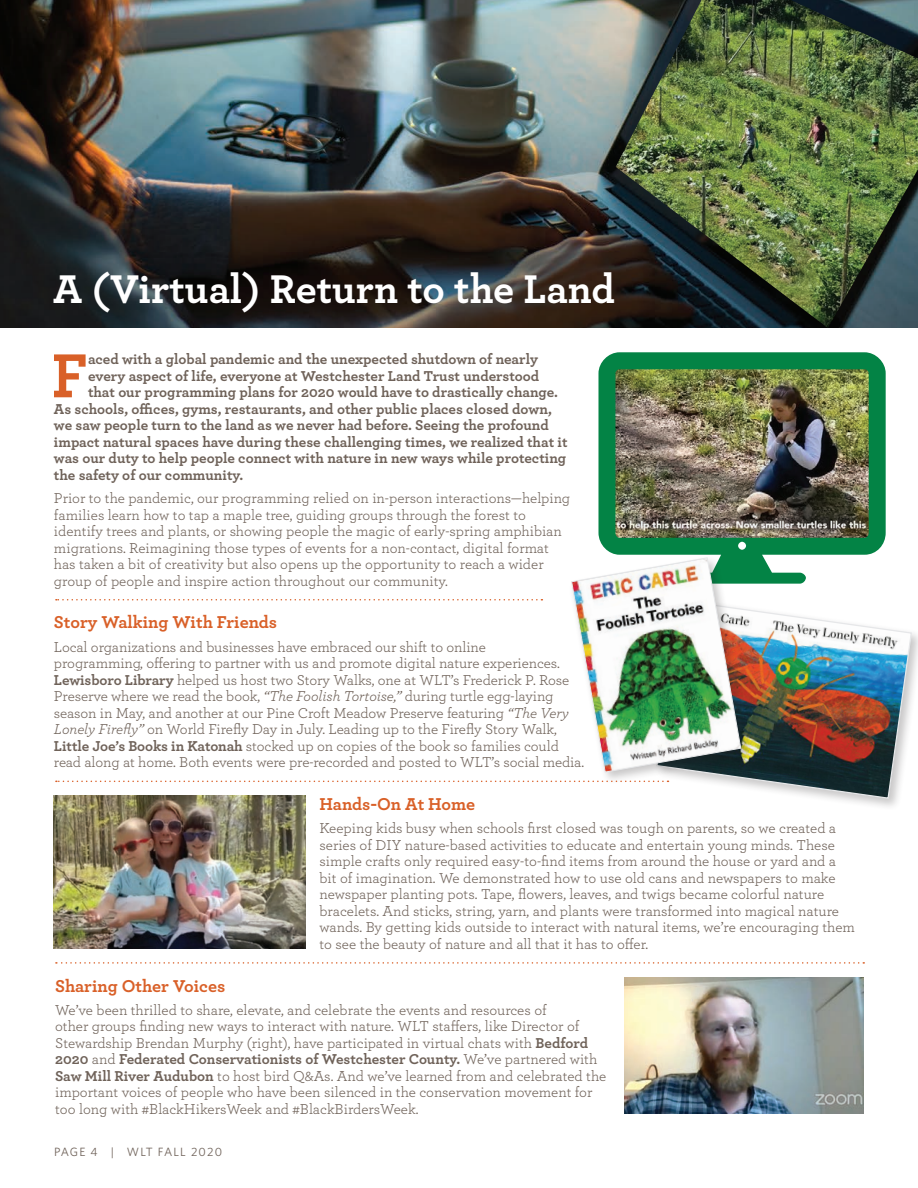
<style>
.page{position:relative;width:918px;height:1188px;background:#fff}
.page>*{position:absolute;margin:0;border:0;box-sizing:border-box;transform-origin:0 0}
.t1{font:700 65.1px "Archer";color:#d96028}
.Archer_Heading{font:700 42px "Archer";color:#fff}
.t2{font:700 18px "Archer";color:#d96028}
.t3{font:15px/16.5px "Archer";letter-spacing:-.005em;color:#6f6259}
.t4{font:700 15px "Archer";color:#6f6259}
.t5{font:12px "Whitney";letter-spacing:.1em;color:#6f6259}
.s1{font-weight:700}
.s2{font-style:italic}
</style>
<div class="page">
<img style="left:0;top:0;width:616px;height:328px">
<hr style="left:917px;top:0;width:1px;height:1188px;background:#e3ecf6">
<img style="left:616px;top:0;width:302px;height:328px">
<img style="left:598px;top:352px;width:288px;height:232px">
<img style="left:54px;top:796px;width:252px;height:153px">
<div style="left:653px;top:597px;width:265px;height:214px;background:#231f20;opacity:.25"></div>
<img style="left:655px;top:599px;width:258px;height:201px">
<div style="left:568px;top:554px;width:185px;height:231px;background:#231f20;opacity:.25"></div>
<img style="left:571px;top:557px;width:171px;height:216px">
<img style="left:624px;top:978px;width:240px;height:136px">
<svg style="left:56px;top:781px;width:613px;height:1px"></svg>
<svg style="left:56px;top:599px;width:486px;height:2px"></svg>
<svg style="left:56px;top:962px;width:808px;height:2px"></svg>
<p class="Archer_Heading" style="left:53px;top:256px;width:564px">A (Virtual) Return to the Land</p>
<p class="t1" style="left:52px;top:324px;width:38px">F</p>
<p class="t4" style="left:88px;top:347px;width:452px">aced with a global pandemic and the unexpected shutdown of nearly</p>
<p class="t4" style="left:88px;top:364px;width:453px">every aspect of life, everyone at Westchester Land Trust understood</p>
<p class="t4" style="left:88px;top:380px;width:472px">that our programming plans for 2020 would have to drastically change.</p>
<p class="t4" style="left:54px;top:397px;width:499px">As schools, offices, gyms, restaurants, and other public places closed down,</p>
<p class="t4" style="left:54px;top:413px;width:496px">we saw people turn to the land as we never had before. Seeing the profound</p>
<p class="t4" style="left:54px;top:430px;width:515px">impact natural spaces have during these challenging times, we realized that it</p>
<p class="t4" style="left:54px;top:446px;width:514px">was our duty to help people connect with nature in new ways while protecting</p>
<p class="t4" style="left:54px;top:463px;width:191px">the safety of our community.</p>
<p class="t3" style="left:54px;top:489px;width:518px">Prior to the pandemic, our programming relied on in-person interactions—helping families learn how to tap a maple tree, guiding groups through the forest to identify trees and plants, or showing people the magic of early-spring amphibian migrations. Reimagining those types of events for a non-contact, digital format has taken a bit of creativity but also opens up the opportunity to reach a wider group of people and inspire action throughout our community.</p>
<p class="t2" style="left:54px;top:608px;width:225px">Story Walking With Friends</p>
<p class="t3" style="left:54px;top:638px;width:532px">Local organizations and businesses have embraced our shift to online<br>programming, offering to partner with us and promote digital nature experiences.<br><span class="s1">Lewisboro Library</span> helped us host two Story Walks, one at WLT’s Frederick P. Rose Preserve where we read the book, <span class="s2">“The Foolish Tortoise,”</span> during turtle egg-laying season in May, and another at our Pine Croft Meadow Preserve featuring <span class="s2">“The Very Lonely Firefly”</span> on World Firefly Day in July. Leading up to the Firefly Story Walk, <span class="s1">Little Joe’s Books in Katonah</span> stocked up on copies of the book so families could read along at home. Both events were pre-recorded and posted to WLT’s social media.</p>
<p class="t2" style="left:320px;top:790px;width:157px">Hands-On At Home</p>
<p class="t3" style="left:320px;top:819px;width:537px">Keeping kids busy when schools first closed was tough on parents, so we created a series of DIY nature-based activities to educate and entertain young minds. These simple crafts only required easy-to-find items from around the house or yard and a bit of imagination. We demonstrated how to use old cans and newspapers to make newspaper planting pots. Tape, flowers, leaves, and twigs became colorful nature bracelets. And sticks, string, yarn, and plants were transformed into magical nature wands. By getting kids outside to interact with natural items, we’re encouraging them to see the beauty of nature and all that it has to offer.</p>
<p class="t2" style="left:55px;top:971px;width:172px">Sharing Other Voices</p>
<p class="t3" style="left:55px;top:1001px;width:553px">We’ve been thrilled to share, elevate, and celebrate the events and resources of<br>other groups finding new ways to interact with nature. WLT staffers, like Director of Stewardship Brendan Murphy (right), have participated in virtual chats with <span class="s1">Bedford 2020</span> and <span class="s1">Federated Conservationists of Westchester County.</span> We’ve partnered with <span class="s1">Saw Mill River Audubon</span> to host bird Q&amp;As. And we’ve learned from and celebrated the important voices of people who have been silenced in the conservation movement for too long with #BlackHikersWeek and #BlackBirdersWeek.</p>
<p class="t5" style="left:54px;top:1143px;width:170px">PAGE 4 | WLT FALL 2020</p>
</div>
